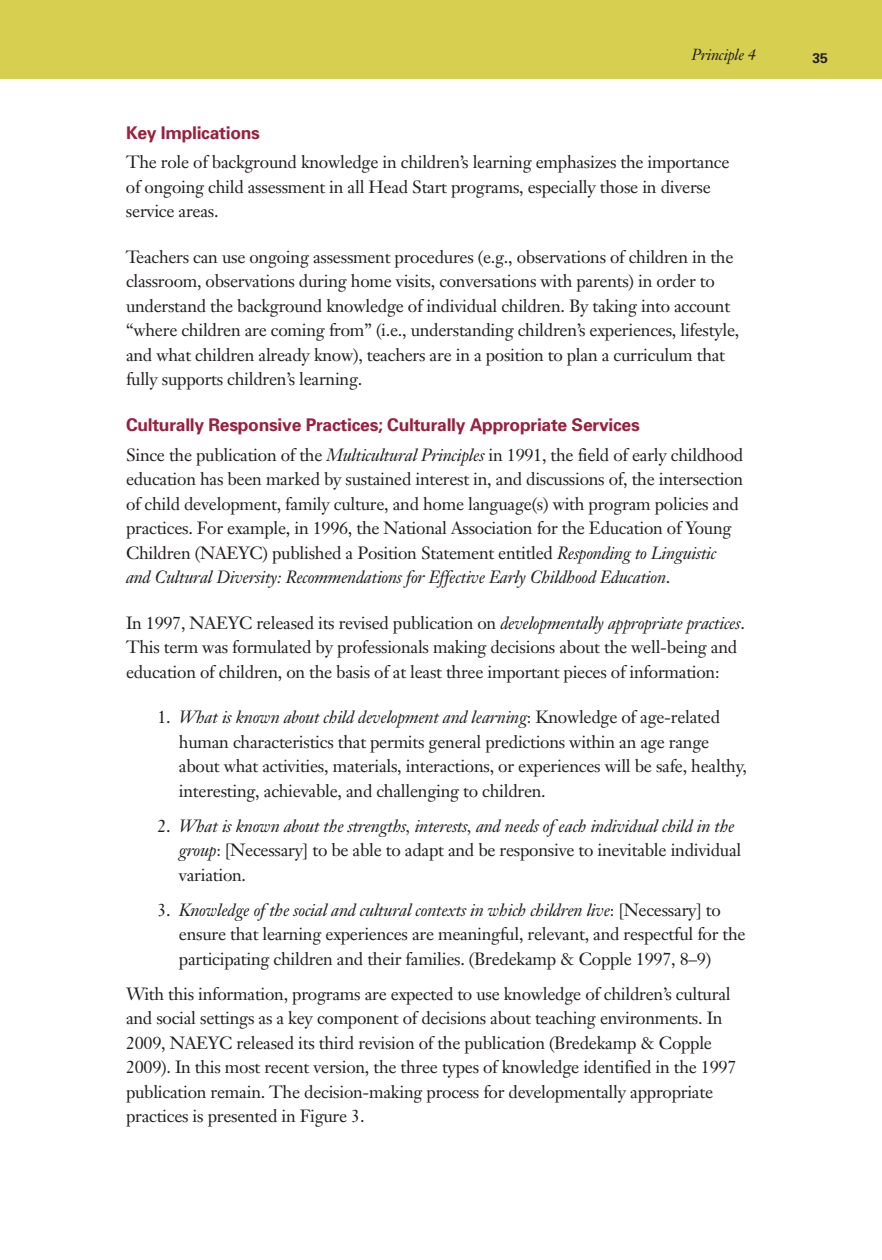
<style>
.page{position:relative;width:882px;height:1260px;background:#fff}
.page>*{position:absolute;margin:0;border:0;box-sizing:border-box;transform-origin:0 0}
.t1{font:17.5px/24.5px "Janson Text";letter-spacing:-.015em;color:#231f20}
.t2{font:italic 17.5px/24.5px "Janson Text";letter-spacing:-.015em;color:#231f20}
.t3{font:700 17.5px "Univers";letter-spacing:-.015em;color:#99203f}
.t4{font:italic 15.75px "Janson Text";letter-spacing:-.015em;color:#231f20}
.t5{font:700 14px "Univers";color:#231f20}
.s1{font-style:italic}
.s2{font-style:normal}
</style>
<div class="page">
<div style="left:0;top:0;width:882px;height:79px;background:#d7cf50"></div>
<p class="t4" style="left:692px;top:49px;width:66px">Principle 4</p>
<p class="t5" style="left:812px;top:53px;width:17px">35</p>
<h2 class="t3" style="left:126px;top:126px;width:135px">Key Implications</h2>
<p class="t1" style="left:126px;top:152px;width:605px">The role of background knowledge in children’s learning emphasizes the importance of ongoing child assessment in all Head Start programs, especially those in diverse service areas.</p>
<p class="t1" style="left:126px;top:246px;width:615px">Teachers can use ongoing assessment procedures (e.g., observations of children in the classroom, observations during home visits, conversations with parents) in order to understand the background knowledge of individual children. By taking into account “where children are coming from” (i.e., understanding children’s experiences, lifestyle, and what children already know), teachers are in a position to plan a curriculum that fully supports children’s learning.</p>
<h2 class="t3" style="left:126px;top:418px;width:515px">Culturally Responsive Practices; Culturally Appropriate Services</h2>
<p class="t1" style="left:126px;top:444px;width:619px">Since the publication of the <span class="s1">Multicultural Principles</span> in 1991, the field of early childhood education has been marked by sustained interest in, and discussions of, the intersection of child development, family culture, and home language(s) with program policies and practices. For example, in 1996, the National Association for the Education of Young Children (NAEYC) published a Position Statement entitled <span class="s1">Responding to Linguistic and Cultural Diversity: Recommendations for Effective Early Childhood Education</span>.</p>
<p class="t1" style="left:126px;top:612px;width:620px">In 1997, NAEYC released its revised publication on <span class="s1">developmentally appropriate practices</span>.<br>This term was formulated by professionals making decisions about the well-being and education of children, on the basis of at least three important pieces of information:</p>
<p class="t1" style="left:179px;top:707px;width:570px;text-indent:-21px">1. <span class="s1">What is known about child development and learning</span>: Knowledge of age-related human characteristics that permits general predictions within an age range about what activities, materials, interactions, or experiences will be safe, healthy, interesting, achievable, and challenging to children.</p>
<p class="t2" style="left:179px;top:815px;width:564px;text-indent:-21px"><span class="s2">2.</span> What is known about the strengths, interests, and needs of each individual child in the group<span class="s2">: [Necessary] to be able to adapt and be responsive to inevitable individual variation.</span></p>
<p class="t1" style="left:179px;top:899px;width:568px;text-indent:-21px">3. <span class="s1">Knowledge of the social and cultural contexts in which children live</span>: [Necessary] to ensure that learning experiences are meaningful, relevant, and respectful for the participating children and their families. (Bredekamp &amp; Copple 1997, 8–9)</p>
<p class="t1" style="left:126px;top:983px;width:612px">With this information, programs are expected to use knowledge of children’s cultural and social settings as a key component of decisions about teaching environments. In 2009, NAEYC released its third revision of the publication (Bredekamp &amp; Copple 2009). In this most recent version, the three types of knowledge identified in the 1997 publication remain. The decision-making process for developmentally appropriate practices is presented in Figure 3.</p>
</div>
